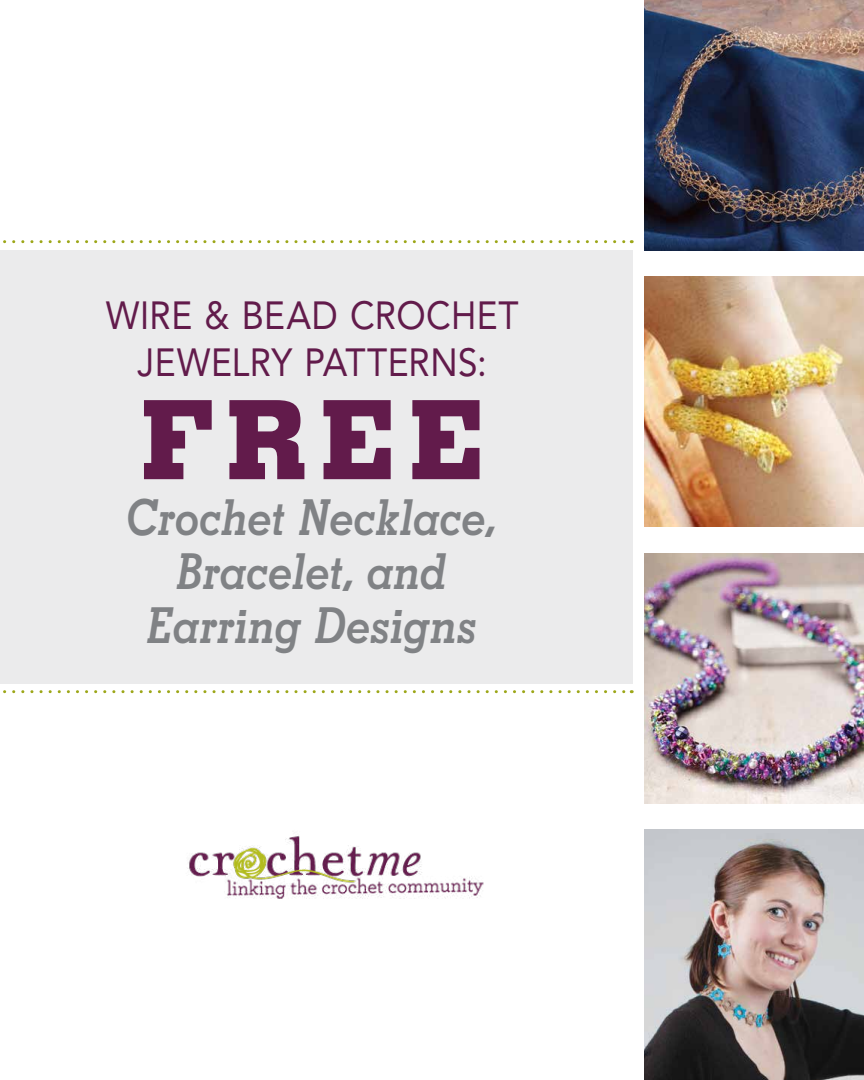
<style>
.page{position:relative;width:864px;height:1080px;background:#fff}
.page>*{position:absolute;margin:0;border:0;box-sizing:border-box;transform-origin:0 0}
.t1{font:800 109.5px "Memphis LT Std";color:#621b4b;scale:.9 1}
.t2{font:italic 700 49.5px/54px "Memphis LT Std";letter-spacing:-.015em;color:#808285;text-align:center;scale:.9 1}
.t3{font:39px/46.5px "Avenir LT Std";letter-spacing:.01em;color:#621b4b;text-align:center;scale:.9 1}
</style>
<div class="page">
<div style="left:0;top:250px;width:633px;height:433px;background:#ebebec"></div>
<img style="left:189px;top:835px;width:295px;height:64px">
<svg style="left:3px;top:240px;width:629px;height:3px"></svg>
<svg style="left:3px;top:690px;width:629px;height:3px"></svg>
<img style="left:644px;top:0;width:220px;height:250px">
<img style="left:644px;top:276px;width:220px;height:251px">
<img style="left:644px;top:553px;width:220px;height:251px">
<img style="left:644px;top:830px;width:220px;height:250px">
<p class="t3" style="left:106px;top:293px;width:460px">WIRE &amp; BEAD CROCHET<br>JEWELRY PATTERNS:</p>
<h1 class="t1" style="left:140px;top:369px;width:385px">FREE</h1>
<p class="t2" style="left:127px;top:490px;width:414px">Crochet Necklace,<br>Bracelet, and<br>Earring Designs</p>
</div>
